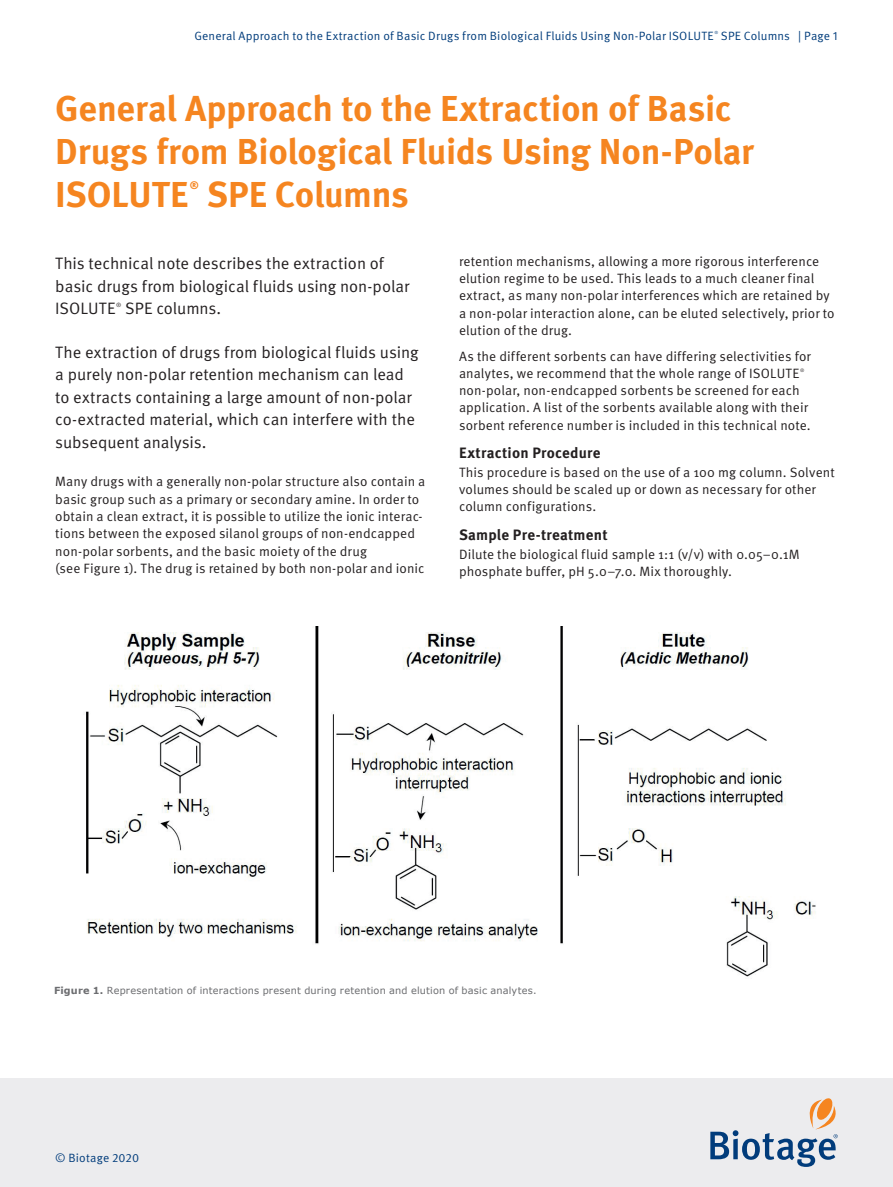
<style>
.page{position:relative;width:893px;height:1187px;background:#fff}
.page>*{position:absolute;margin:0;border:0;box-sizing:border-box;transform-origin:0 0}
.t1{font:700 36px/43.2px "Meta OT";letter-spacing:-.01em;color:#f58520}
.t2{font:16.5px/22.5px "Meta OT Norm";letter-spacing:-.005em;color:#231f20}
.t3{font:700 15px "Meta OT";letter-spacing:.015em;color:#231f20}
.t4{font:13.5px/17.2px "Meta OT Norm";letter-spacing:.005em;color:#231f20}
.t5{font:12px "Meta OT Norm";letter-spacing:.01em;color:#013c7b}
.t6{font:700 10.8px "Meta OT";color:#f58520}
.t7{font:9.75px "Verdana";letter-spacing:.02em;color:#6c6d70}
.t8{font:6px "Meta OT Norm";color:#231f20}
.t9{font:4.8px "Meta OT Norm";color:#231f20}
.t10{font:4.35px "Meta OT Norm";color:#013c7b}
.s1{font-weight:700}
</style>
<div class="page">
<div style="left:0;top:1078px;width:893px;height:108px;background:#ececee"></div>
<svg style="left:710px;top:1098px;width:128px;height:68px"></svg>
<img style="left:86px;top:626px;width:730px;height:351px">
<p class="t5" style="left:194px;top:29px;width:521px">General Approach to the Extraction of Basic Drugs from Biological Fluids Using Non-Polar ISOLUTE</p>
<p class="t10" style="left:714px;top:30px;width:5px">®</p>
<p class="t5" style="left:721px;top:29px;width:118px">SPE Columns | Page 1</p>
<h1 class="t1" style="left:55px;top:88px;width:700px">General Approach to the Extraction of Basic<br>Drugs from Biological Fluids Using Non-Polar<br>ISOLUTE</h1>
<p class="t6" style="left:190px;top:179px;width:11px">®</p>
<h1 class="t1" style="left:207px;top:174px;width:203px">SPE Columns</h1>
<p class="t2" style="left:55px;top:252px;width:356px">This technical note describes the extraction of basic drugs from biological fluids using non-polar<br>ISOLUTE</p>
<p class="t8" style="left:116px;top:301px;width:7px">®</p>
<p class="t2" style="left:125px;top:297px;width:98px">SPE columns.</p>
<p class="t2" style="left:55px;top:341px;width:365px">The extraction of drugs from biological fluids using a purely non-polar retention mechanism can lead to extracts containing a large amount of non-polar co-extracted material, which can interfere with the subsequent analysis.</p>
<p class="t4" style="left:55px;top:473px;width:372px">Many drugs with a generally non-polar structure also contain a basic group such as a primary or secondary amine. In order to obtain a clean extract, it is possible to utilize the ionic interac&shy;tions between the exposed silanol groups of non-endcapped non-polar sorbents, and the basic moiety of the drug<br>(see Figure 1). The drug is retained by both non-polar and ionic</p>
<p class="t4" style="left:459px;top:253px;width:377px">retention mechanisms, allowing a more rigorous interference elution regime to be used. This leads to a much cleaner final extract, as many non-polar interferences which are retained by a non-polar interaction alone, can be eluted selectively, prior to elution of the drug.</p>
<p class="t4" style="left:459px;top:347px;width:353px">As the different sorbents can have differing selectivities for analytes, we recommend that the whole range of ISOLUTE</p>
<p class="t9" style="left:800px;top:367px;width:6px">®</p>
<p class="t4" style="left:459px;top:382px;width:353px">non-polar, non-endcapped sorbents be screened for each application. A list of the sorbents available along with their sorbent reference number is included in this technical note.</p>
<p class="t3" style="left:459px;top:444px;width:143px">Extraction Procedure</p>
<p class="t4" style="left:459px;top:464px;width:377px">This procedure is based on the use of a 100 mg column. Solvent volumes should be scaled up or down as necessary for other column configurations.</p>
<p class="t3" style="left:459px;top:526px;width:150px">Sample Pre-treatment</p>
<p class="t4" style="left:459px;top:545px;width:342px">Dilute the biological fluid sample 1:1 (v/v) with 0.05–0.1M phosphate buffer, pH 5.0–7.0. Mix thoroughly.</p>
<p class="t7" style="left:54px;top:983px;width:484px"><span class="s1">Figure 1.</span> Representation of interactions present during retention and elution of basic analytes.</p>
<p class="t5" style="left:55px;top:1150px;width:85px">© Biotage 2020</p>
</div>
